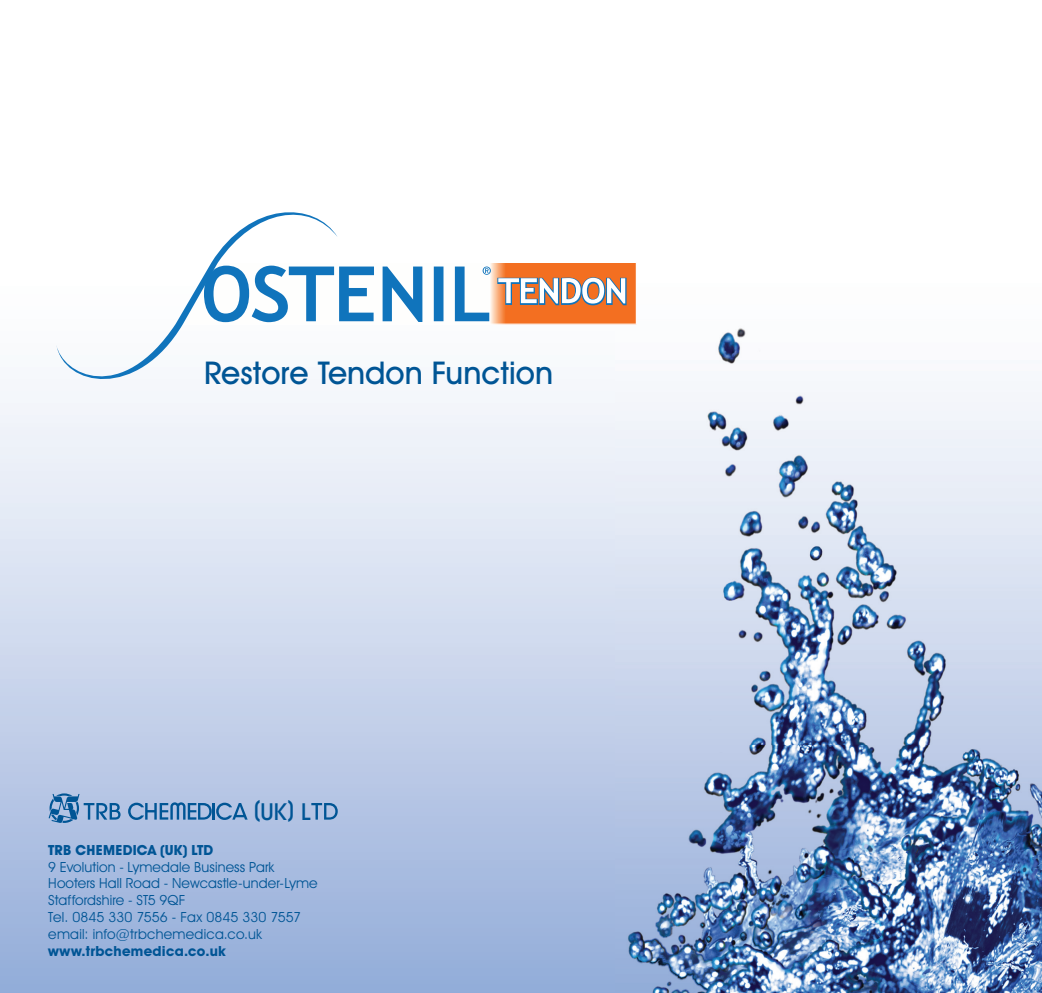
<style>
.page{position:relative;width:1042px;height:993px;background:#fff}
.page>*{position:absolute;margin:0;border:0;box-sizing:border-box;transform-origin:0 0}
.t1{font:500 31.5px "Avant Garde IT Cby BT";color:#005595}
.t2{font:500 23.45px "Avant Garde IT Cby BT";color:#005595}
.t3{font:14px/16.8px "Avant Garde IT Cby BT";letter-spacing:.01em;color:#005595}
.t4{font:700 14px "Avant Garde IT Cby BT";letter-spacing:.02em;color:#005595}
</style>
<div class="page">
<svg style="left:0;top:236px;width:615px;height:756px"></svg>
<img style="left:615px;top:324px;width:427px;height:668px">
<svg style="left:56px;top:212px;width:281px;height:167px"></svg>
<svg style="left:183px;top:262px;width:453px;height:62px"></svg>
<svg style="left:128px;top:802px;width:120px;height:17px;background:#6d98c5"></svg>
<svg style="left:49px;top:793px;width:72px;height:30px;background:#779fc9"></svg>
<svg style="left:311px;top:802px;width:27px;height:17px"></svg>
<h1 class="t1" style="left:204px;top:361px;width:350px">Restore Tendon Function</h1>
<h2 class="t2" style="left:254px;top:796px;width:58px">(UK) L</h2>
<p class="t4" style="left:48px;top:844px;width:166px">TRB CHEMEDICA (UK) LTD</p>
<p class="t3" style="left:48px;top:859px;width:271px">9 Evolution - Lymedale Business Park Hooters Hall Road - Newcastle-under-Lyme Staffordshire - ST5 9QF<br>Tel. 0845 330 7556 - Fax 0845 330 7557 email: info@trbchemedica.co.uk</p>
<p class="t4" style="left:48px;top:945px;width:179px">www.trbchemedica.co.uk</p>
</div>
